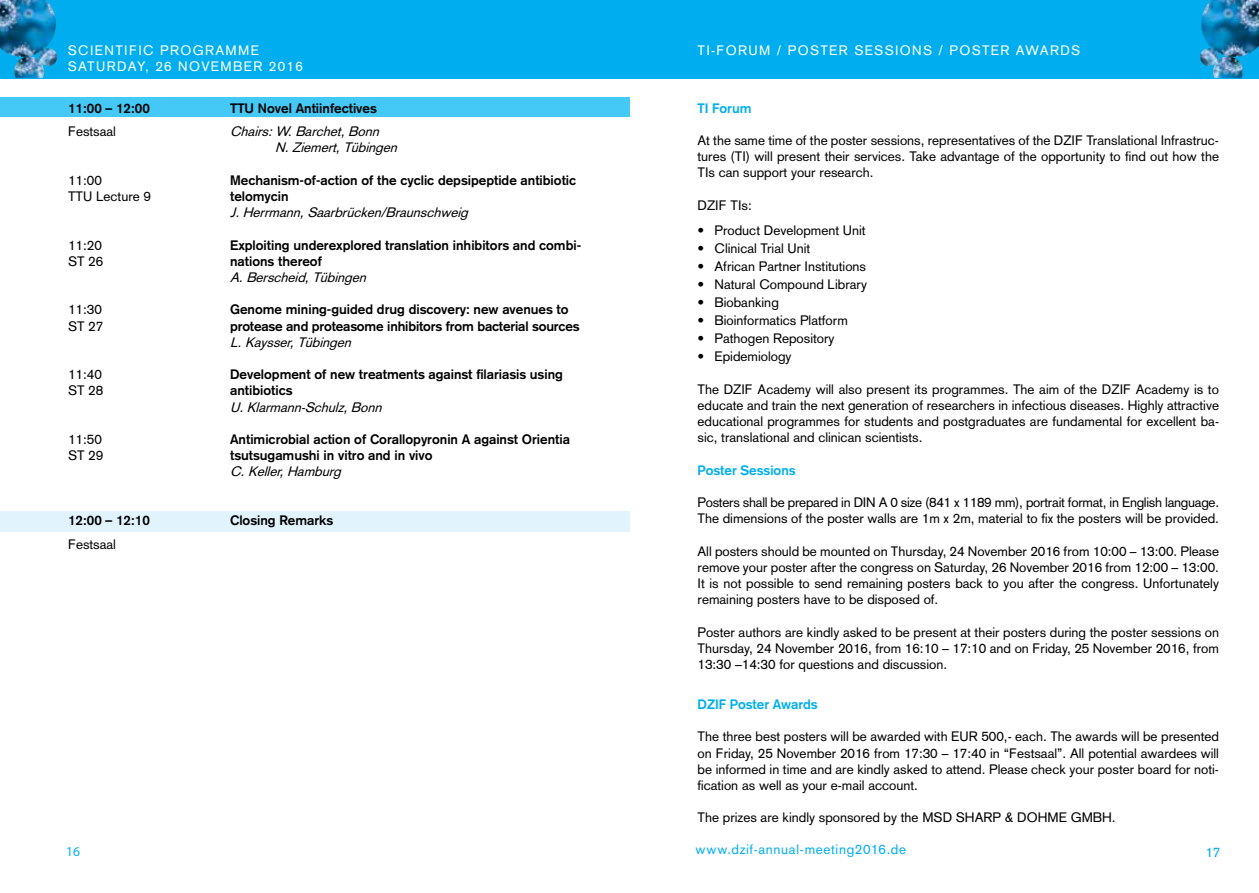
<style>
.page{position:relative;width:1259px;height:893px;background:#fff}
.page>*{position:absolute;margin:0;border:0;box-sizing:border-box;transform-origin:0 0}
.t1{font:13.5px/16.2px "Akzidenz Grotesk";color:#000;text-align:justify}
.t2{font:700 13.5px "Akzidenz Grotesk";color:#000}
.t3{font:13.5px/16.2px "Akzidenz Grotesk";letter-spacing:-.02em;color:#000}
.t4{font:italic 13.5px/16.2px "Akzidenz Grotesk";color:#000}
.t5{font:13.5px/16.5px "Akzidenz Grotesk";letter-spacing:.1em;color:#fff}
.t6{font:700 13.5px "Akzidenz Grotesk";color:#00aeef}
.t7{font:13.5px "Akzidenz Grotesk";letter-spacing:.05em;color:#00aeef}
.t8{font:13.5px "Myriad Pro";color:#00aeef}
</style>
<div class="page">
<div style="left:0;top:0;width:629px;height:78px;background:#00aeef"></div>
<img style="left:0;top:0;width:57px;height:78px">
<div style="left:627px;top:0;width:632px;height:78px;background:#00aeef"></div>
<img style="left:1200px;top:0;width:59px;height:78px">
<div style="left:0;top:98px;width:629px;height:19px;background:#44c8f5"></div>
<div style="left:0;top:511px;width:629px;height:21px;background:#e1f4fd"></div>
<p class="t5" style="left:68px;top:42px;width:236px">SCIENTIFIC PROGRAMME<br>SATURDAY, 26 NOVEMBER 2016</p>
<p class="t2" style="left:68px;top:100px;width:83px">11:00 – 12:00</p>
<p class="t2" style="left:230px;top:100px;width:148px">TTU Novel Antiinfectives</p>
<p class="t1" style="left:68px;top:123px;width:50px">Festsaal</p>
<p class="t4" style="left:275px;top:123px;width:127px;text-indent:-45px">Chairs:W.Barchet,Bonn<br>N.Ziemert,Tübingen</p>
<p class="t1" style="left:68px;top:172px;width:35px">11:00</p>
<p class="t2" style="left:230px;top:172px;width:347px">Mechanism-of-action of the cyclic depsipeptide antibiotic</p>
<p class="t1" style="left:68px;top:188px;width:85px">TTU Lecture 9</p>
<p class="t2" style="left:230px;top:188px;width:60px">telomycin</p>
<p class="t4" style="left:230px;top:204px;width:243px">J.Herrmann,Saarbrücken/Braunschweig</p>
<p class="t1" style="left:68px;top:237px;width:35px">11:20</p>
<p class="t2" style="left:230px;top:237px;width:352px">Exploiting underexplored translation inhibitors and combi-</p>
<p class="t1" style="left:68px;top:253px;width:37px">ST 26</p>
<p class="t2" style="left:230px;top:253px;width:93px">nations thereof</p>
<p class="t4" style="left:230px;top:269px;width:141px">A.Berscheid,Tübingen</p>
<p class="t1" style="left:68px;top:302px;width:35px">11:30</p>
<p class="t2" style="left:230px;top:302px;width:340px">Genome mining-guided drug discovery: new avenues to</p>
<p class="t1" style="left:68px;top:318px;width:37px">ST 27</p>
<p class="t2" style="left:230px;top:318px;width:351px">protease and proteasome inhibitors from bacterial sources</p>
<p class="t4" style="left:230px;top:334px;width:126px">L.Kaysser,Tübingen</p>
<p class="t1" style="left:68px;top:366px;width:35px">11:40</p>
<p class="t2" style="left:230px;top:366px;width:334px">Development of new treatments against filariasis using</p>
<p class="t1" style="left:68px;top:383px;width:37px">ST 28</p>
<p class="t2" style="left:230px;top:383px;width:64px">antibiotics</p>
<p class="t4" style="left:230px;top:399px;width:157px">U.Klarmann-Schulz,Bonn</p>
<p class="t1" style="left:68px;top:431px;width:35px">11:50</p>
<p class="t2" style="left:230px;top:431px;width:341px">Antimicrobial action of Corallopyronin A against Orientia</p>
<p class="t1" style="left:68px;top:447px;width:37px">ST 29</p>
<p class="t2" style="left:230px;top:447px;width:204px">tsutsugamushi in vitro and in vivo</p>
<p class="t4" style="left:230px;top:464px;width:116px">C.Keller,Hamburg</p>
<p class="t2" style="left:68px;top:512px;width:83px">12:00 – 12:10</p>
<p class="t2" style="left:230px;top:512px;width:105px">Closing Remarks</p>
<p class="t1" style="left:68px;top:536px;width:50px">Festsaal</p>
<p class="t5" style="left:697px;top:42px;width:384px">TI-FORUM / POSTER SESSIONS / POSTER AWARDS</p>
<p class="t6" style="left:697px;top:100px;width:56px">TI Forum</p>
<p class="t1" style="left:697px;top:132px;width:523px">At the same time of the poster sessions, representatives of the DZIF Translational Infrastruc&shy;tures (TI) will present their services. Take advantage of the opportunity to find out how the TIs can support your research.</p>
<p class="t1" style="left:697px;top:197px;width:56px">DZIF TIs:</p>
<p class="t1" style="left:697px;top:222px;width:170px">• Product Development Unit</p>
<p class="t1" style="left:697px;top:240px;width:114px">• Clinical Trial Unit</p>
<p class="t1" style="left:697px;top:258px;width:170px">• African Partner Institutions</p>
<p class="t1" style="left:697px;top:276px;width:171px">• Natural Compound Library</p>
<p class="t1" style="left:697px;top:294px;width:83px">• Biobanking</p>
<p class="t1" style="left:697px;top:312px;width:152px">• Bioinformatics Platform</p>
<p class="t1" style="left:697px;top:330px;width:139px">• Pathogen Repository</p>
<p class="t1" style="left:697px;top:348px;width:96px">• Epidemiology</p>
<p class="t1" style="left:697px;top:381px;width:523px">The DZIF Academy will also present its programmes. The aim of the DZIF Academy is to educate and train the next generation of researchers in infectious diseases. Highly attractive educational programmes for students and postgraduates are fundamental for excellent ba&shy;sic, translational and clinican scientists.</p>
<p class="t6" style="left:697px;top:462px;width:100px">Poster Sessions</p>
<p class="t3" style="left:697px;top:494px;width:523px">Posters shall be prepared in DIN A 0 size (841 x 1189 mm), portrait format, in English language.<br>The dimensions of the poster walls are 1m x 2m, material to fix the posters will be provided.</p>
<p class="t1" style="left:697px;top:543px;width:523px">All posters should be mounted on Thursday, 24 November 2016 from 10:00 – 13:00. Please remove your poster after the congress on Saturday, 26 November 2016 from 12:00 – 13:00.<br>It is not possible to send remaining posters back to you after the congress. Unfortunately remaining posters have to be disposed of.</p>
<p class="t1" style="left:697px;top:624px;width:523px">Poster authors are kindly asked to be present at their posters during the poster sessions on Thursday, 24 November 2016, from 16:10 – 17:10 and on Friday, 25 November 2016, from 13:30 –14:30 for questions and discussion.</p>
<p class="t6" style="left:697px;top:696px;width:122px">DZIF Poster Awards</p>
<p class="t1" style="left:697px;top:728px;width:523px">The three best posters will be awarded with EUR 500,- each. The awards will be presented on Friday, 25 November 2016 from 17:30 – 17:40 in “Festsaal”. All potential awardees will be informed in time and are kindly asked to attend. Please check your poster board for noti&shy;fication as well as your e-mail account.</p>
<p class="t1" style="left:697px;top:809px;width:420px">The prizes are kindly sponsored by the MSD SHARP &amp; DOHME GMBH.</p>
<p class="t8" style="left:66px;top:843px;width:15px">16</p>
<p class="t7" style="left:695px;top:842px;width:212px">www.dzif-annual-meeting2016.de</p>
<p class="t7" style="left:1205px;top:844px;width:17px">17</p>
</div>
